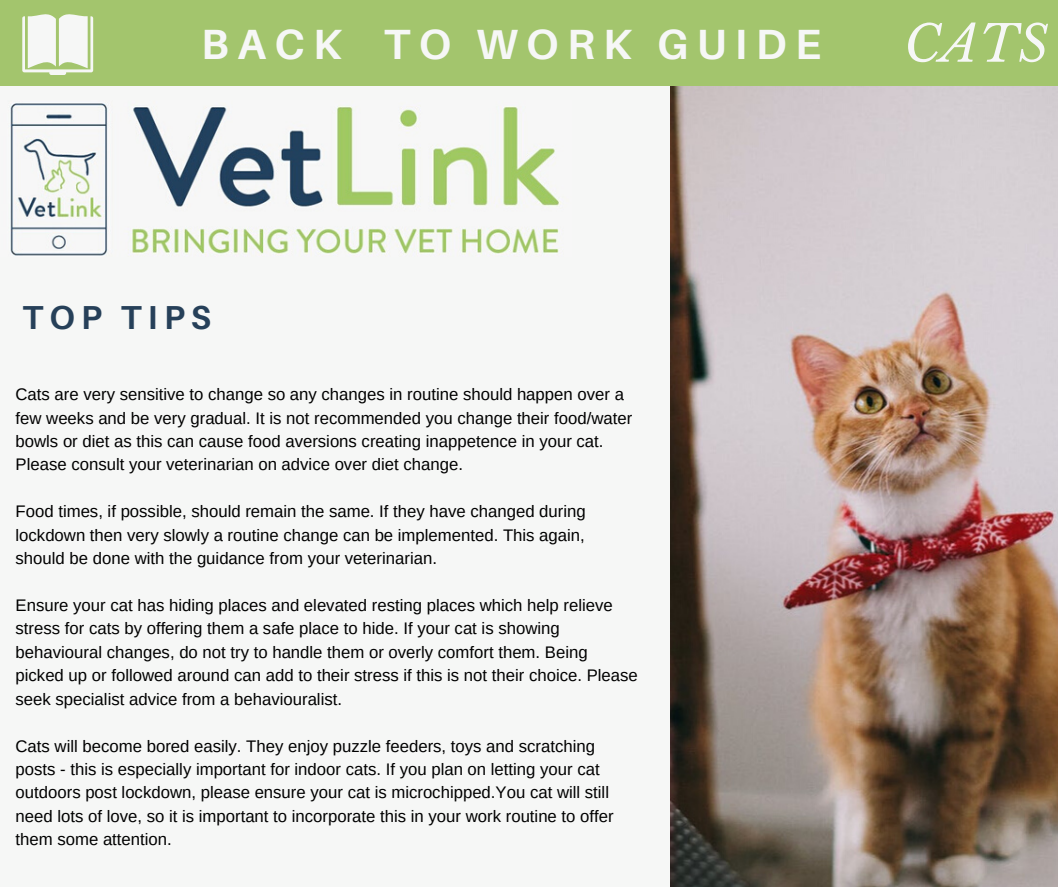
<style>
.page{position:relative;width:1058px;height:887px;background:#fff}
.page>*{position:absolute;margin:0;border:0;box-sizing:border-box;transform-origin:0 0}
.t1{font:italic 50.25px "Libre Baskerville";color:#f6f7f6}
.t2{font:700 42.3px "Aileron";letter-spacing:.2em;color:#f6f7f6}
.t3{font:700 33.15px "Aileron";letter-spacing:.19em;color:#264059}
.t4{font:16.8px/23.4px "Arimo";color:#000}
</style>
<div class="page">
<div style="left:0;top:0;width:1058px;height:886px;background:#f6f7f6"></div>
<img style="left:670px;top:86px;width:388px;height:800px">
<div style="left:0;top:0;width:1058px;height:86px;background:#a3c56d"></div>
<svg style="left:23px;top:14px;width:70px;height:61px"></svg>
<img style="left:10px;top:103px;width:550px;height:153px">
<h2 class="t2" style="left:201px;top:18px;width:621px">BACK TO WORK GUIDE</h2>
<h1 class="t1" style="left:904px;top:13px;width:146px">CATS</h1>
<h3 class="t3" style="left:23px;top:297px;width:190px">TOP TIPS</h3>
<p class="t4" style="left:16px;top:382px;width:618px">Cats are very sensitive to change so any changes in routine should happen over a few weeks and be very gradual. It is not recommended you change their food/water bowls or diet as this can cause food aversions creating inappetence in your cat.<br>Please consult your veterinarian on advice over diet change.</p>
<p class="t4" style="left:16px;top:499px;width:572px;text-align:justify">Food times, if possible, should remain the same. If they have changed during lockdown then very slowly a routine change can be implemented. This again, should be done with the guidance from your veterinarian.</p>
<p class="t4" style="left:16px;top:593px;width:624px">Ensure your cat has hiding places and elevated resting places which help relieve stress for cats by offering them a safe place to hide. If your cat is showing behavioural changes, do not try to handle them or overly comfort them. Being picked up or followed around can add to their stress if this is not their choice. Please seek specialist advice from a behaviouralist.</p>
<p class="t4" style="left:16px;top:734px;width:599px">Cats will become bored easily. They enjoy puzzle feeders, toys and scratching posts - this is especially important for indoor cats. If you plan on letting your cat outdoors post lockdown, please ensure your cat is microchipped.You cat will still need lots of love, so it is important to incorporate this in your work routine to offer them some attention.</p>
</div>
